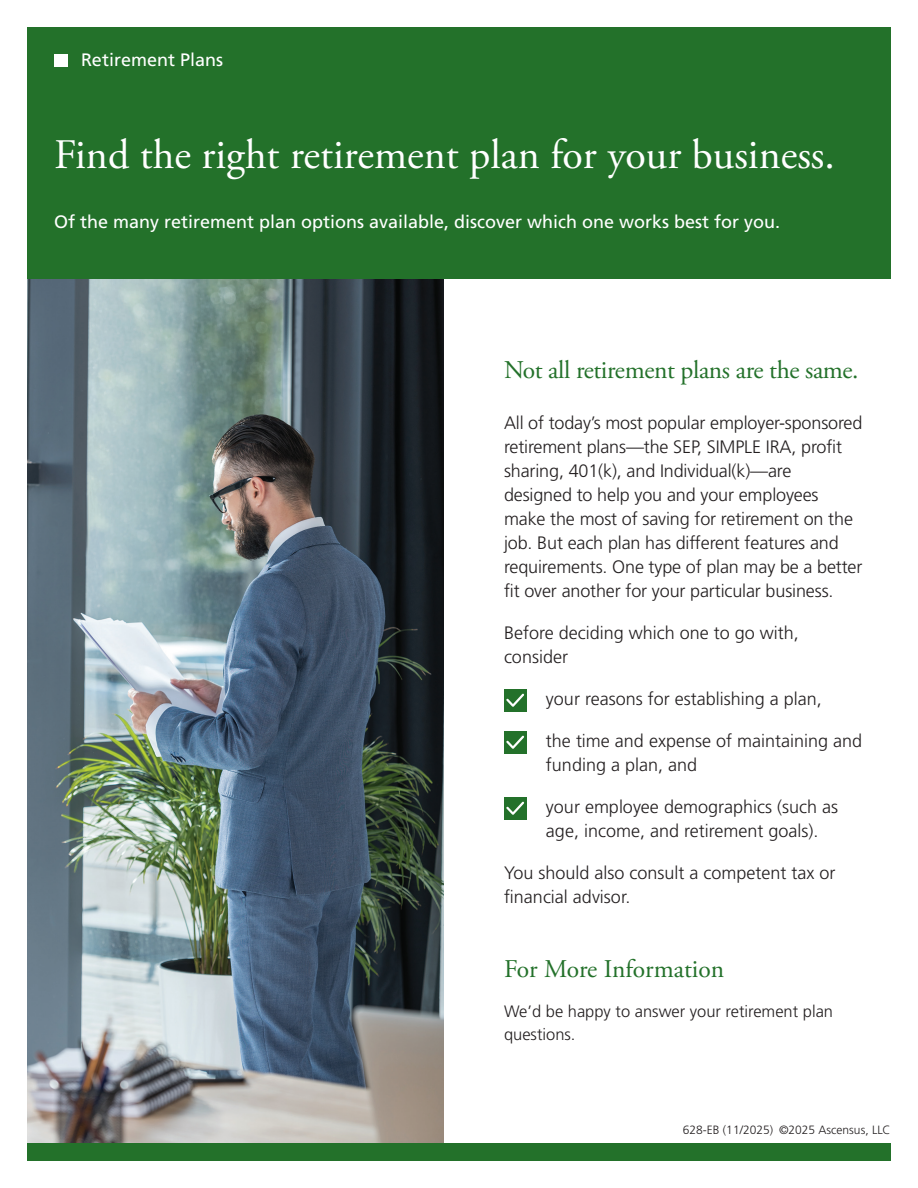
<style>
.page{position:relative;width:918px;height:1188px;background:#fff}
.page>*{position:absolute;margin:0;border:0;box-sizing:border-box;transform-origin:0 0}
.t1{font:42px "Adobe Garamond Pro";color:#fff}
.t2{font:25.5px "Adobe Garamond Pro";letter-spacing:-.015em;color:#23712a}
.t3{font:300 18px/24px "Frutiger LT Std";letter-spacing:-.01em;color:#231f20}
.t4{font:18px "Frutiger LT Std";color:#fff}
.t5{font:300 16.5px/22.5px "Frutiger LT Std";color:#231f20}
.t6{font:300 12px "Frutiger LT Std";color:#231f20}
</style>
<div class="page">
<img style="left:27px;top:279px;width:417px;height:864px">
<div style="left:27px;top:1143px;width:864px;height:18px;background:#23712a"></div>
<div style="left:27px;top:27px;width:864px;height:252px;background:#23712a"></div>
<div style="left:504px;top:689px;width:22px;height:22px;background:#23712a"></div>
<svg style="left:506px;top:693px;width:18px;height:14px"></svg>
<div style="left:504px;top:731px;width:22px;height:22px;background:#23712a"></div>
<svg style="left:506px;top:735px;width:18px;height:14px"></svg>
<div style="left:504px;top:797px;width:22px;height:22px;background:#23712a"></div>
<svg style="left:506px;top:801px;width:18px;height:14px"></svg>
<div style="left:54px;top:54px;width:14px;height:12px;background:#fff"></div>
<p class="t4" style="left:81px;top:49px;width:144px">Retirement Plans</p>
<h1 class="t1" style="left:54px;top:129px;width:783px">Find the right retirement plan for your business.</h1>
<p class="t4" style="left:54px;top:211px;width:728px">Of the many retirement plan options available, discover which one works best for you.</p>
<h2 class="t2" style="left:504px;top:355px;width:356px">Not all retirement plans are the same.</h2>
<p class="t3" style="left:504px;top:412px;width:360px">All of today’s most popular employer-sponsored retirement plans—the SEP, SIMPLE IRA, profit sharing, 401(k), and Individual(k)—are designed to help you and your employees make the most of saving for retirement on the job. But each plan has different features and requirements. One type of plan may be a better fit over another for your particular business.</p>
<p class="t3" style="left:504px;top:621px;width:296px">Before deciding which one to go with, consider</p>
<p class="t3" style="left:546px;top:688px;width:277px">your reasons for establishing a plan,</p>
<p class="t3" style="left:546px;top:730px;width:318px">the time and expense of maintaining and funding a plan, and</p>
<p class="t3" style="left:546px;top:796px;width:294px">your employee demographics (such as age, income, and retirement goals).</p>
<p class="t3" style="left:504px;top:862px;width:333px">You should also consult a competent tax or financial advisor.</p>
<h2 class="t2" style="left:504px;top:954px;width:222px">For More Information</h2>
<p class="t5" style="left:504px;top:1001px;width:331px">We’d be happy to answer your retirement plan questions.</p>
<p class="t6" style="left:683px;top:1123px;width:209px">628-EB (11/2025) ©2025 Ascensus, LLC</p>
</div>
